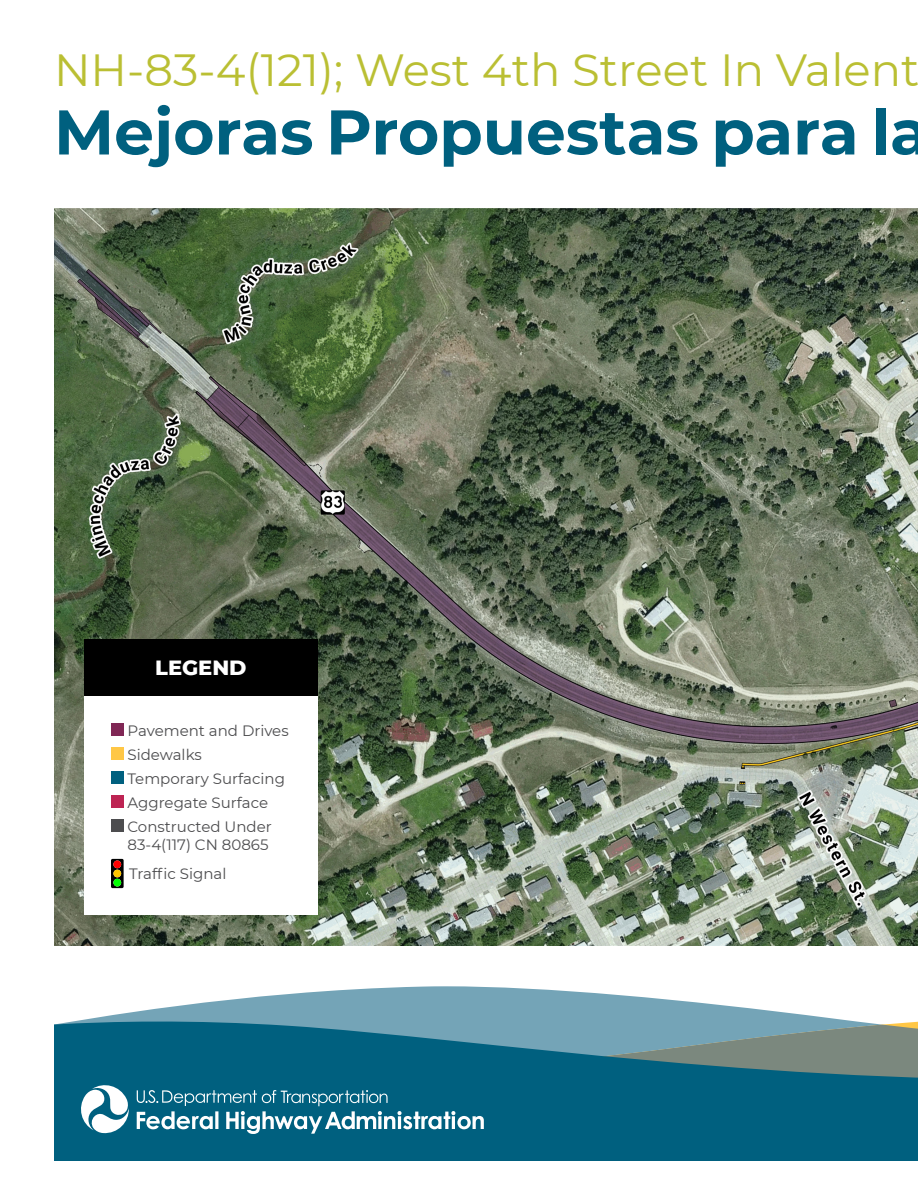
<style>
.page{position:relative;width:918px;height:1188px;background:#fff}
.page>*{position:absolute;margin:0;border:0;box-sizing:border-box;transform-origin:0 0}
.t1{font:700 63px "Montserrat";color:#00607f}
.t2{font:45px "Montserrat";color:#babf33}
.t3{font:800 21px "Montserrat";color:#fff}
.t4{font:15px/18px "Montserrat";color:#4d4d4f}
</style>
<div class="page">
<svg style="left:89px;top:986px;width:747px;height:33px;fill:#74a4b7"></svg>
<svg style="left:54px;top:1019px;width:864px;height:142px;fill:#00607f"></svg>
<svg style="left:137px;top:1090px;width:347px;height:44px"></svg>
<svg style="left:81px;top:1085px;width:49px;height:49px"></svg>
<img style="left:54px;top:209px;width:864px;height:736px">
<div style="left:84px;top:696px;width:234px;height:219px;background:#fff"></div>
<div style="left:111px;top:723px;width:13px;height:13px;background:#802755"></div>
<div style="left:111px;top:747px;width:13px;height:13px;background:#ffc746"></div>
<div style="left:111px;top:771px;width:13px;height:13px;background:#00607f"></div>
<div style="left:111px;top:795px;width:13px;height:13px;background:#bd2453"></div>
<div style="left:111px;top:819px;width:13px;height:13px;background:#4d4d4f"></div>
<svg style="left:111px;top:859px;width:13px;height:29px"></svg>
<div style="left:84px;top:640px;width:234px;height:56px;background:#000"></div>
<p class="t2" style="left:54px;top:39px;width:867px">NH-83-4(121); West 4th Street In Valent</p>
<p class="t1" style="left:54px;top:87px;width:876px">Mejoras Propuestas para la</p>
<p class="t3" style="left:155px;top:652px;width:93px">LEGEND</p>
<p class="t4" style="left:128px;top:721px;width:163px">Pavement and Drives</p>
<p class="t4" style="left:128px;top:745px;width:76px">Sidewalks</p>
<p class="t4" style="left:128px;top:769px;width:159px">Temporary Surfacing</p>
<p class="t4" style="left:128px;top:793px;width:142px">Aggregate Surface</p>
<p class="t4" style="left:128px;top:817px;width:146px">Constructed Under<br>83-4(117) CN 80865</p>
<p class="t4" style="left:129px;top:864px;width:99px">Traffic Signal</p>
</div>
